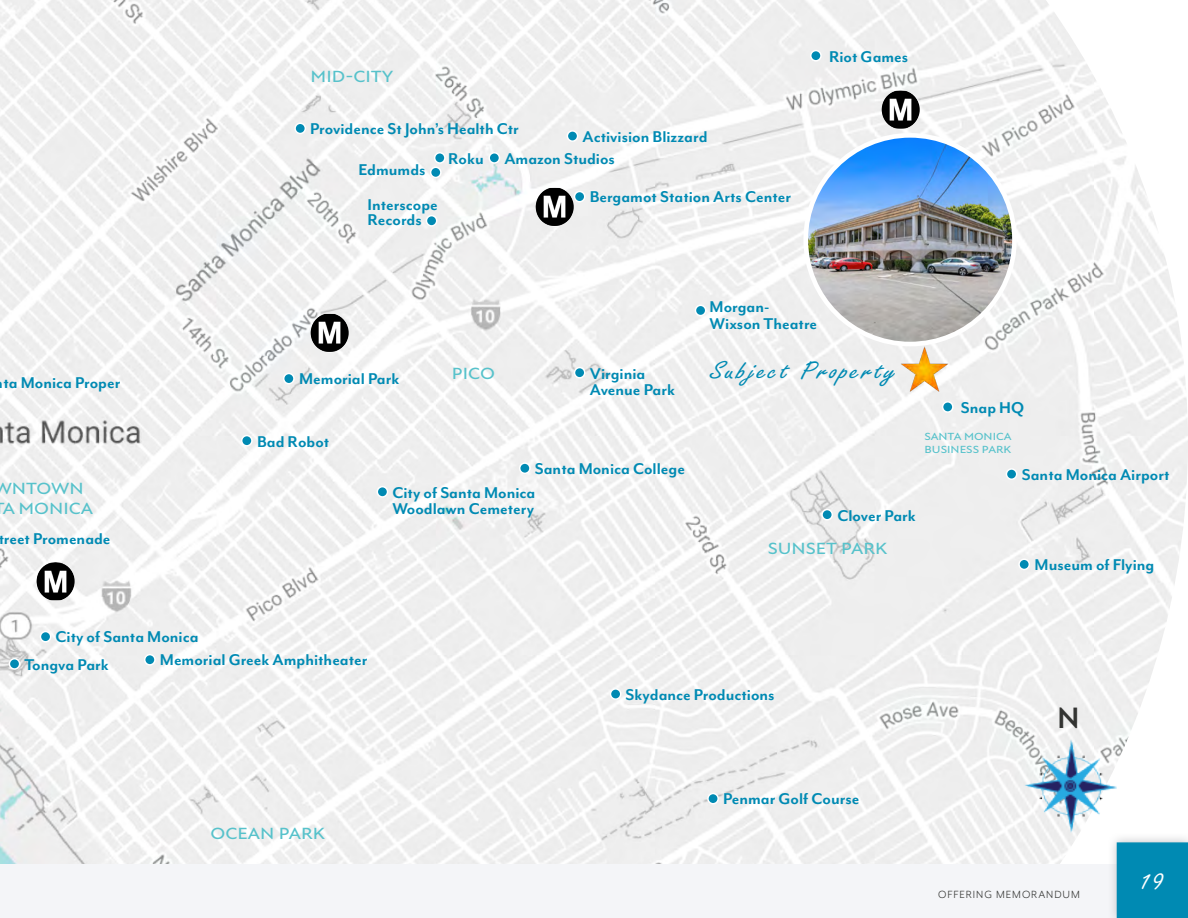
<style>
.page{position:relative;width:1188px;height:918px;background:#fff}
.page>*{position:absolute;margin:0;border:0;box-sizing:border-box;transform-origin:0 0}
.t1{font:31.5px "Freestyle Script";color:#fff}
.Medium_Black_Title{font:700 30px "New Atten";color:#333432}
.DECORATIVE{font:27px "Freestyle Script";letter-spacing:.06em;color:#008ab3;scale:1.25 1}
.Paragraph_Body{font:700 18px/16.5px "Mr Eaves Mod OT";color:#008ab3}
.Paragraph_Body-2{font:500 16.5px/19.8px "New Atten";color:#57c2cb;text-align:center;scale:1.15 1}
.t2{font:12px "Mr Eaves Mod OT";letter-spacing:.08em;color:#333432}
.Paragraph_Body-3{font:500 10.5px/12.6px "New Atten";color:#57c2cb;scale:1.15 1}
</style>
<div class="page">
<img style="left:0;top:0;width:1188px;height:864px">
<img style="left:806px;top:135px;width:208px;height:209px;border-radius:104px">
<div style="left:803px;top:133px;width:214px;height:213px;border:5px solid #fff;border-radius:50%"></div>
<div style="left:0;top:864px;width:1188px;height:54px;background:#f4f5f8"></div>
<div style="left:1107px;top:833px;width:81px;height:85px;background:#b2b3b7;opacity:.75"></div>
<div style="left:1117px;top:842px;width:71px;height:76px;background:#008ab3"></div>
<img style="left:901px;top:345px;width:48px;height:49px">
<div style="left:1006px;top:469px;width:11px;height:10px;background:#008ab3;border-radius:50%"></div>
<div style="left:1006px;top:468px;width:11px;height:12px;border:2px solid #fff;border-radius:50%"></div>
<div style="left:822px;top:510px;width:10px;height:10px;background:#008ab3;border-radius:50%"></div>
<div style="left:821px;top:509px;width:12px;height:12px;border:2px solid #fff;border-radius:50%"></div>
<div style="left:242px;top:436px;width:10px;height:10px;background:#008ab3;border-radius:50%"></div>
<div style="left:241px;top:435px;width:12px;height:12px;border:2px solid #fff;border-radius:50%"></div>
<div style="left:575px;top:368px;width:10px;height:10px;background:#008ab3;border-radius:50%"></div>
<div style="left:574px;top:367px;width:12px;height:12px;border:2px solid #fff;border-radius:50%"></div>
<div style="left:284px;top:373px;width:10px;height:11px;background:#008ab3;border-radius:50%"></div>
<div style="left:283px;top:373px;width:12px;height:11px;border:2px solid #fff;border-radius:50%"></div>
<div style="left:1019px;top:559px;width:10px;height:10px;background:#008ab3;border-radius:50%"></div>
<div style="left:1018px;top:558px;width:12px;height:12px;border:2px solid #fff;border-radius:50%"></div>
<div style="left:575px;top:191px;width:10px;height:11px;background:#008ab3;border-radius:50%"></div>
<div style="left:574px;top:191px;width:12px;height:11px;border:2px solid #fff;border-radius:50%"></div>
<div style="left:40px;top:632px;width:11px;height:10px;background:#008ab3;border-radius:50%"></div>
<div style="left:40px;top:631px;width:11px;height:12px;border:2px solid #fff;border-radius:50%"></div>
<div style="left:377px;top:487px;width:11px;height:10px;background:#008ab3;border-radius:50%"></div>
<div style="left:377px;top:486px;width:11px;height:12px;border:2px solid #fff;border-radius:50%"></div>
<div style="left:708px;top:793px;width:10px;height:11px;background:#008ab3;border-radius:50%"></div>
<div style="left:707px;top:793px;width:12px;height:12px;border:2px solid #fff;border-radius:50%"></div>
<div style="left:610px;top:689px;width:11px;height:10px;background:#008ab3;border-radius:50%"></div>
<div style="left:610px;top:688px;width:11px;height:12px;border:2px solid #fff;border-radius:50%"></div>
<div style="left:943px;top:402px;width:10px;height:10px;background:#008ab3;border-radius:50%"></div>
<div style="left:942px;top:401px;width:12px;height:12px;border:2px solid #fff;border-radius:50%"></div>
<div style="left:811px;top:51px;width:10px;height:10px;background:#008ab3;border-radius:50%"></div>
<div style="left:810px;top:50px;width:12px;height:12px;border:2px solid #fff;border-radius:50%"></div>
<div style="left:435px;top:153px;width:10px;height:10px;background:#008ab3;border-radius:50%"></div>
<div style="left:434px;top:152px;width:12px;height:12px;border:2px solid #fff;border-radius:50%"></div>
<div style="left:9px;top:659px;width:11px;height:10px;background:#008ab3;border-radius:50%"></div>
<div style="left:9px;top:658px;width:11px;height:12px;border:2px solid #fff;border-radius:50%"></div>
<div style="left:145px;top:655px;width:10px;height:10px;background:#008ab3;border-radius:50%"></div>
<div style="left:144px;top:654px;width:12px;height:12px;border:2px solid #fff;border-radius:50%"></div>
<div style="left:536px;top:187px;width:38px;height:40px;background:#f5f5f5;border-radius:50%"></div>
<img style="left:536px;top:188px;width:38px;height:38px">
<img style="left:882px;top:91px;width:38px;height:38px">
<svg style="left:311px;top:313px;width:38px;height:40px"></svg>
<img style="left:311px;top:314px;width:38px;height:38px">
<div style="left:37px;top:562px;width:38px;height:39px;background:#b8b8b8;border-radius:50%"></div>
<img style="left:37px;top:562px;width:38px;height:38px">
<div style="left:520px;top:463px;width:10px;height:10px;background:#008ab3;border-radius:50%"></div>
<div style="left:519px;top:462px;width:12px;height:12px;border:2px solid #fff;border-radius:50%"></div>
<div style="left:489px;top:153px;width:10px;height:10px;background:#008ab3;border-radius:50%"></div>
<div style="left:488px;top:152px;width:12px;height:12px;border:2px solid #fff;border-radius:50%"></div>
<div style="left:295px;top:123px;width:10px;height:11px;background:#008ab3;border-radius:50%"></div>
<div style="left:294px;top:123px;width:12px;height:11px;border:2px solid #fff;border-radius:50%"></div>
<div style="left:567px;top:131px;width:11px;height:10px;background:#008ab3;border-radius:50%"></div>
<div style="left:567px;top:130px;width:11px;height:12px;border:2px solid #fff;border-radius:50%"></div>
<div style="left:426px;top:216px;width:11px;height:10px;background:#008ab3;border-radius:50%"></div>
<div style="left:426px;top:215px;width:11px;height:12px;border:2px solid #fff;border-radius:50%"></div>
<div style="left:431px;top:167px;width:10px;height:11px;background:#008ab3;border-radius:50%"></div>
<div style="left:430px;top:167px;width:12px;height:11px;border:2px solid #fff;border-radius:50%"></div>
<div style="left:695px;top:305px;width:11px;height:11px;background:#008ab3;border-radius:50%"></div>
<div style="left:695px;top:305px;width:11px;height:11px;border:2px solid #fff;border-radius:50%"></div>
<img style="left:1025px;top:739px;width:92px;height:94px">
<p class="Paragraph_Body-2" style="left:311px;top:67px;width:73px">MID-CITY</p>
<p class="Paragraph_Body" style="left:310px;top:120px;width:210px">Providence St John’s Health Ctr</p>
<p class="Paragraph_Body" style="left:583px;top:128px;width:126px">Activision Blizzard</p>
<p class="Paragraph_Body" style="left:359px;top:161px;width:68px">Edmumds</p>
<p class="Paragraph_Body" style="left:368px;top:196px;width:72px">Interscope</p>
<p class="Paragraph_Body" style="left:368px;top:211px;width:56px">Records</p>
<p class="Paragraph_Body" style="left:448px;top:150px;width:37px">Roku</p>
<p class="Paragraph_Body" style="left:504px;top:150px;width:112px">Amazon Studios</p>
<p class="Paragraph_Body" style="left:590px;top:188px;width:203px">Bergamot Station Arts Center</p>
<p class="Paragraph_Body" style="left:829px;top:48px;width:81px">Riot Games</p>
<p class="Paragraph_Body" style="left:4px;top:374px;width:118px">ta Monica Proper</p>
<p class="Paragraph_Body-2" style="left:-6px;top:479px;width:88px">WNTOWN<br>A MONICA</p>
<p class="Paragraph_Body" style="left:-2px;top:530px;width:114px">treet Promenade</p>
<p class="Paragraph_Body" style="left:299px;top:371px;width:102px">Memorial Park</p>
<p class="Paragraph_Body" style="left:257px;top:433px;width:74px">Bad Robot</p>
<p class="Paragraph_Body-2" style="left:452px;top:364px;width:39px">PICO</p>
<p class="Paragraph_Body" style="left:590px;top:365px;width:86px">Virginia<br>Avenue Park</p>
<p class="Paragraph_Body" style="left:535px;top:460px;width:152px">Santa Monica College</p>
<p class="Paragraph_Body" style="left:392px;top:484px;width:144px">City of Santa Monica<br>Woodlawn Cemetery</p>
<p class="Paragraph_Body" style="left:710px;top:299px;width:109px">Morgan-<br>Wixson Theatre</p>
<p class="DECORATIVE" style="left:711px;top:356px;width:150px">Subject Property</p>
<p class="Paragraph_Body" style="left:961px;top:399px;width:65px">Snap HQ</p>
<p class="Paragraph_Body-3" style="left:924px;top:431px;width:77px">SANTA MONICA<br>BUSINESS PARK</p>
<p class="Paragraph_Body" style="left:1022px;top:466px;width:149px">Santa Monica Airport</p>
<p class="Paragraph_Body" style="left:838px;top:507px;width:80px">Clover Park</p>
<p class="Paragraph_Body-2" style="left:768px;top:539px;width:105px">SUNSET PARK</p>
<p class="Paragraph_Body" style="left:1035px;top:556px;width:121px">Museum of Flying</p>
<p class="Paragraph_Body" style="left:56px;top:629px;width:144px">City of Santa Monica</p>
<p class="Paragraph_Body" style="left:25px;top:656px;width:86px">Tongva Park</p>
<p class="Paragraph_Body" style="left:160px;top:652px;width:209px">Memorial Greek Amphitheater</p>
<p class="Paragraph_Body" style="left:626px;top:686px;width:150px">Skydance Productions</p>
<p class="Medium_Black_Title" style="left:1057px;top:701px;width:24px">N</p>
<p class="Paragraph_Body-2" style="left:211px;top:824px;width:101px">OCEAN PARK</p>
<p class="Paragraph_Body" style="left:723px;top:791px;width:138px">Penmar Golf Course</p>
<p class="t2" style="left:938px;top:887px;width:143px">OFFERING MEMORANDUM</p>
<h1 class="t1" style="left:1140px;top:863px;width:25px">19</h1>
</div>
